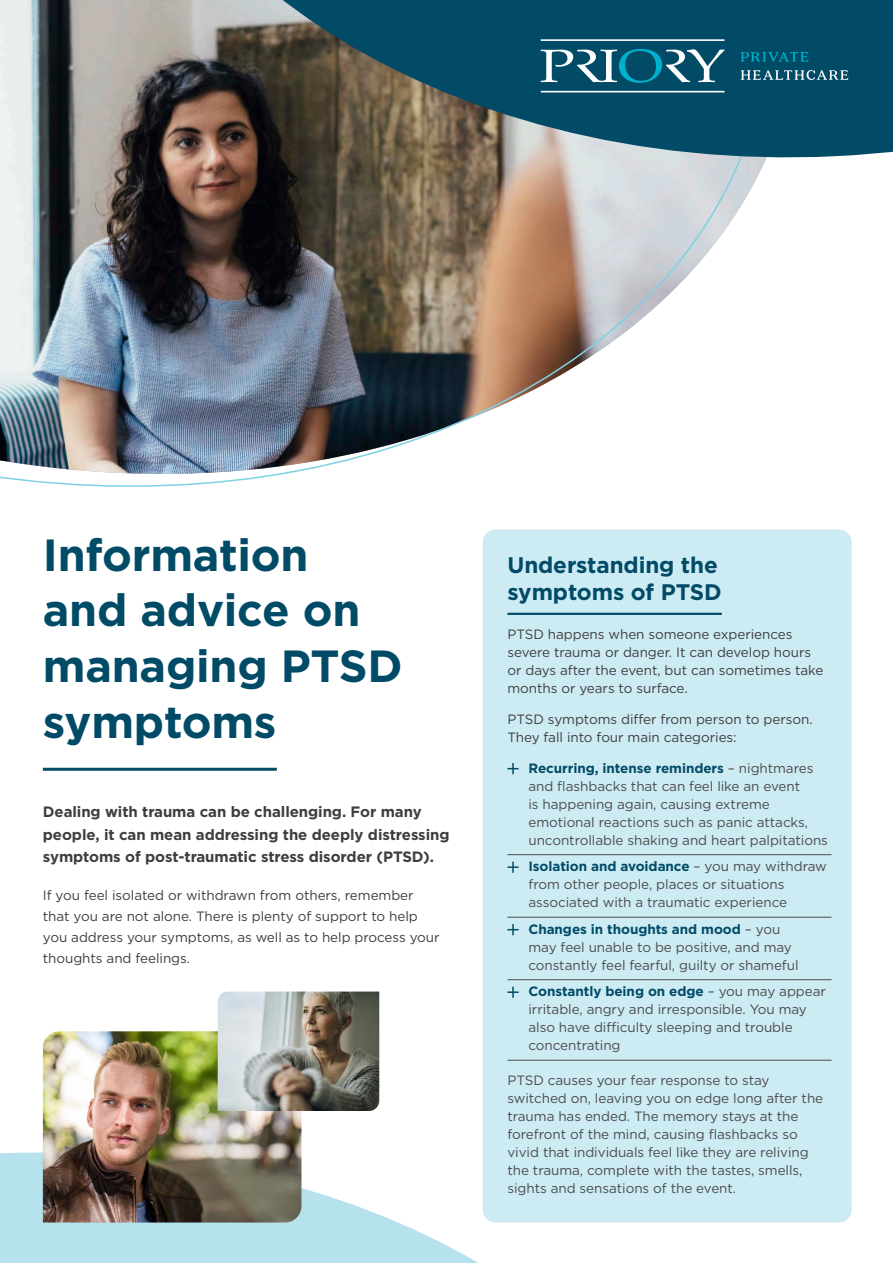
<style>
.page{position:relative;width:893px;height:1263px;background:#fff}
.page>*{position:absolute;margin:0;border:0;box-sizing:border-box;transform-origin:0 0}
.t1{font:700 45px/55.8px "Gotham";letter-spacing:-.005em;color:#014b67}
.t2{font:700 22.5px/27px "Gotham";letter-spacing:-.005em;color:#014b67}
.t3{font:700 15px/22.5px "Gotham";letter-spacing:-.005em;color:#3e3e3f}
.t4{font:13.5px/18px "Gotham";letter-spacing:-.005em;color:#4b4c4d}
.t5{font:13.5px/18px "Gotham";letter-spacing:-.005em;color:#3e3e3f}
.s1{font-weight:700;color:#014b67}
</style>
<div class="page">
<svg style="left:0;top:1134px;width:750px;height:129px"></svg>
<div style="left:483px;top:529px;width:369px;height:693px;background:#cdebf3;border-radius:13px"></div>
<hr style="left:507px;top:613px;width:215px;height:2px;background:#014b67">
<hr style="left:507px;top:854px;width:324px;height:1px;background:#4b4c4d">
<hr style="left:507px;top:917px;width:324px;height:1px;background:#4b4c4d">
<hr style="left:507px;top:979px;width:324px;height:1px;background:#4b4c4d">
<hr style="left:507px;top:1060px;width:324px;height:1px;background:#4b4c4d">
<svg style="left:507px;top:763px;width:12px;height:11px"></svg>
<svg style="left:507px;top:861px;width:12px;height:12px"></svg>
<svg style="left:507px;top:924px;width:12px;height:11px"></svg>
<svg style="left:507px;top:987px;width:12px;height:11px"></svg>
<img style="left:0;top:0;width:819px;height:544px">
<img style="left:43px;top:1031px;width:258px;height:191px">
<img style="left:218px;top:991px;width:161px;height:120px">
<hr style="left:43px;top:768px;width:234px;height:3px;background:#014b67">
<svg style="left:81px;top:0;width:812px;height:175px;background:#48656c"></svg>
<svg style="left:741px;top:52px;width:68px;height:10px"></svg>
<svg style="left:541px;top:39px;width:183px;height:53px;background:#2f7087"></svg>
<svg style="left:741px;top:70px;width:107px;height:10px"></svg>
<p class="t1" style="left:43px;top:526px;width:361px">Information and advice on managing PTSD symptoms</p>
<p class="t3" style="left:43px;top:800px;width:408px">Dealing with trauma can be challenging. For many people, it can mean addressing the deeply distressing symptoms of post-traumatic stress disorder (PTSD).</p>
<p class="t5" style="left:43px;top:884px;width:398px;line-height:21px">If you feel isolated or withdrawn from others, remember that you are not alone. There is plenty of support to help you address your symptoms, as well as to help process your thoughts and feelings.</p>
<p class="t2" style="left:507px;top:551px;width:216px">Understanding the symptoms of PTSD</p>
<p class="t5" style="left:507px;top:625px;width:317px">PTSD happens when someone experiences severe trauma or danger. It can develop hours or days after the event, but can sometimes take months or years to surface.</p>
<p class="t5" style="left:507px;top:710px;width:307px">PTSD symptoms differ from person to person.<br>They fall into four main categories:</p>
<p class="t4" style="left:528px;top:759px;width:301px"><span class="s1">Recurring, intense reminders</span> – nightmares and flashbacks that can feel like an event<br>is happening again, causing extreme emotional reactions such as panic attacks, uncontrollable shaking and heart palpitations</p>
<p class="t4" style="left:528px;top:857px;width:300px"><span class="s1">Isolation and avoidance</span> – you may withdraw from other people, places or situations associated with a traumatic experience</p>
<p class="t4" style="left:528px;top:920px;width:272px"><span class="s1">Changes in thoughts and mood</span> – you may feel unable to be positive, and may constantly feel fearful, guilty or shameful</p>
<p class="t4" style="left:528px;top:982px;width:299px"><span class="s1">Constantly being on edge</span> – you may appear irritable, angry and irresponsible. You may also have difficulty sleeping and trouble concentrating</p>
<p class="t4" style="left:507px;top:1071px;width:317px">PTSD causes your fear response to stay switched on, leaving you on edge long after the trauma has ended. The memory stays at the forefront of the mind, causing flashbacks so vivid that individuals feel like they are reliving the trauma, complete with the tastes, smells, sights and sensations of the event.</p>
</div>
